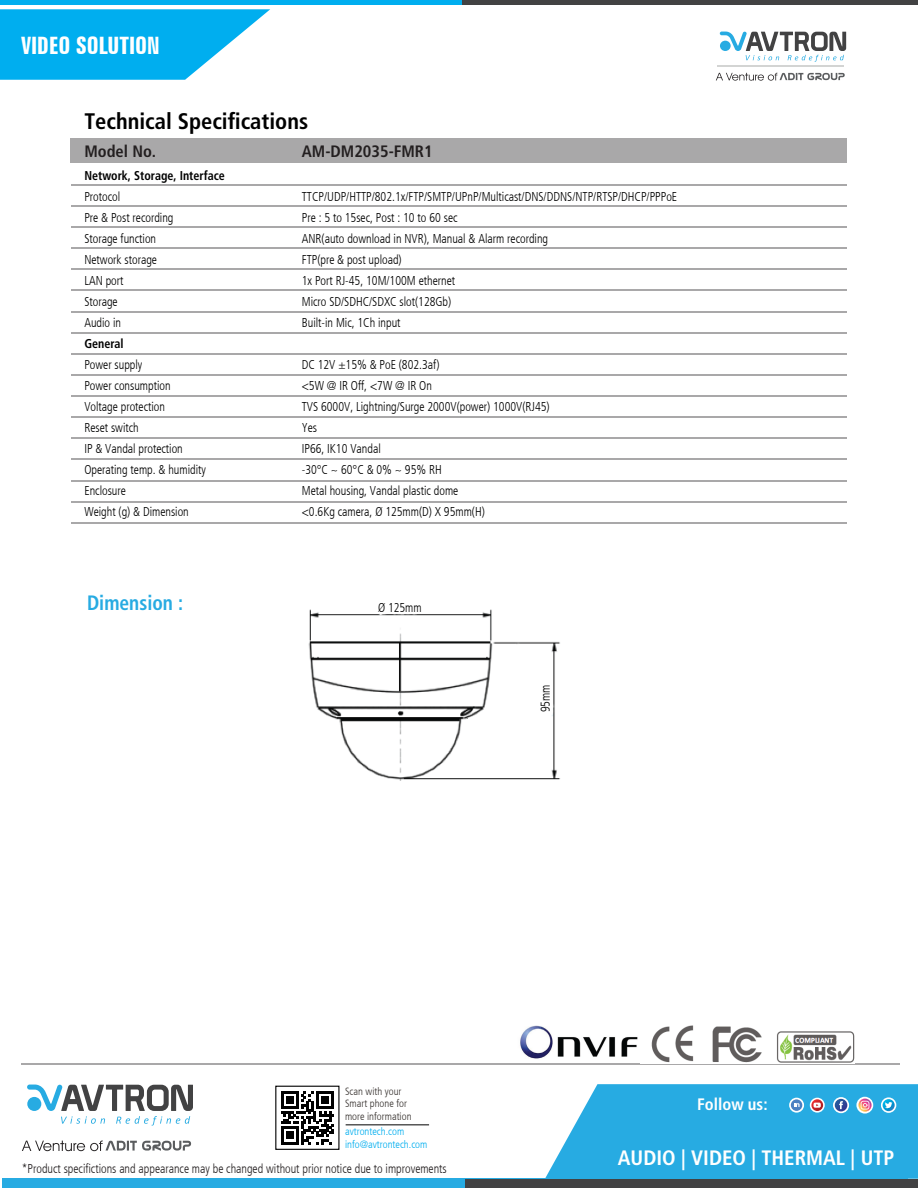
<style>
.page{position:relative;width:918px;height:1188px;background:#fff}
.page>*{position:absolute;margin:0;border:0;box-sizing:border-box;transform-origin:0 0}
.t1{font:700 extra-condensed 24px "Zurich BT";color:#fff}
.t2{font:700 condensed 22.5px "Frutiger LT Com";color:#000}
.t3{font:700 condensed 20.85px "Frutiger LT Com";color:#fff}
.t4{font:700 condensed 20.85px "Frutiger LT Com";color:#27abe2;scale:.94 1}
.t5{font:700 condensed 16.65px "Frutiger LT Com";color:#fff}
.t6{font:700 condensed 16.5px "Frutiger LT Com";color:#231f20}
.t7{font:300 condensed 12.75px/21px "Frutiger LT Com";color:#000;scale:.94 1}
.t8{font:300 condensed 12.75px "Frutiger LT Com";color:#231f20;scale:.94 1}
.t9{font:700 condensed 12.75px "Frutiger LT Com";color:#000;scale:.94 1}
.t10{font:300 condensed 10.5px/12.6px "Frutiger LT Com";color:#393431}
.t11{font:300 condensed 10.5px/12.6px "Frutiger LT Com";color:#00aeef}
</style>
<div class="page">
<div style="left:2px;top:1179px;width:905px;height:9px;background:#27abe2"></div>
<div style="left:465px;top:1179px;width:453px;height:9px;background:#424243"></div>
<svg style="left:22px;top:1140px;width:169px;height:11px"></svg>
<svg style="left:27px;top:1085px;width:166px;height:41px"></svg>
<div style="left:0;top:0;width:918px;height:5px;background:#00aeef"></div>
<div style="left:463px;top:0;width:455px;height:5px;background:#424243"></div>
<hr style="left:718px;top:66px;width:126px;height:1px;background:#d3d4d3">
<svg style="left:716px;top:73px;width:129px;height:8px"></svg>
<svg style="left:720px;top:32px;width:126px;height:30px"></svg>
<svg style="left:0;top:9px;width:270px;height:71px"></svg>
<svg style="left:281px;top:1091px;width:53px;height:53px"></svg>
<div style="left:275px;top:1086px;width:64px;height:64px;border:1px solid #000"></div>
<hr style="left:346px;top:1124px;width:83px;height:1px;background:#000">
<svg style="left:545px;top:1084px;width:373px;height:95px;background:#3ab1e3"></svg>
<hr style="left:71px;top:205px;width:776px;height:2px;background:#a9a8a9">
<hr style="left:71px;top:226px;width:776px;height:2px;background:#a9a8a9">
<hr style="left:71px;top:248px;width:776px;height:1px;background:#a9a8a9">
<hr style="left:71px;top:269px;width:776px;height:1px;background:#a9a8a9">
<hr style="left:71px;top:290px;width:776px;height:1px;background:#a9a8a9">
<hr style="left:71px;top:311px;width:776px;height:1px;background:#a9a8a9">
<hr style="left:71px;top:353px;width:776px;height:1px;background:#a9a8a9">
<div style="left:70px;top:138px;width:777px;height:24px;background:#a9a8a9"></div>
<hr style="left:71px;top:332px;width:776px;height:1px;background:#a9a8a9">
<hr style="left:71px;top:184px;width:776px;height:1px;background:#a9a8a9">
<hr style="left:71px;top:395px;width:776px;height:2px;background:#a9a8a9">
<hr style="left:71px;top:417px;width:776px;height:1px;background:#a9a8a9">
<hr style="left:71px;top:438px;width:776px;height:1px;background:#a9a8a9">
<hr style="left:71px;top:459px;width:776px;height:1px;background:#a9a8a9">
<hr style="left:71px;top:480px;width:776px;height:1px;background:#a9a8a9">
<hr style="left:71px;top:501px;width:776px;height:1px;background:#a9a8a9">
<hr style="left:71px;top:522px;width:776px;height:1px;background:#a9a8a9">
<hr style="left:71px;top:374px;width:776px;height:2px;background:#a9a8a9">
<img style="left:308px;top:609px;width:253px;height:172px">
<hr style="left:21px;top:1064px;width:879px;height:1px;background:#a9a8a9">
<img style="left:651px;top:1025px;width:204px;height:38px">
<img style="left:520px;top:1026px;width:118px;height:33px">
<h1 class="t1" style="left:21px;top:32px;width:140px">VIDEO SOLUTION</h1>
<h2 class="t2" style="left:84px;top:108px;width:225px">Technical Specifications</h2>
<p class="t9" style="left:84px;top:168px;width:151px">Network, Storage, Interface</p>
<p class="t7" style="left:84px;top:186px;width:96px">Protocol<br>Pre &amp; Post recording<br>Storage function<br>Network storage<br>LAN port<br>Storage<br>Audio in</p>
<p class="t9" style="left:84px;top:336px;width:43px">General</p>
<p class="t7" style="left:84px;top:354px;width:131px">Power supply<br>Power consumption<br>Voltage protection<br>Reset switch<br>IP &amp; Vandal protection<br>Operating temp. &amp; humidity<br>Enclosure<br>Weight (g) &amp; Dimension</p>
<p class="t6" style="left:84px;top:141px;width:73px">Model No.</p>
<p class="t6" style="left:302px;top:141px;width:132px">AM-DM2035-FMR1</p>
<p class="t7" style="left:302px;top:186px;width:401px">TTCP/UDP/HTTP/802.1x/FTP/SMTP/UPnP/Multicast/DNS/DDNS/NTP/RTSP/DHCP/PPPoE Pre : 5 to 15sec, Post : 10 to 60 sec<br>ANR(auto download in NVR), Manual &amp; Alarm recording<br>FTP(pre &amp; post upload)<br>1x Port RJ-45, 10M/100M ethernet<br>Micro SD/SDHC/SDXC slot(128Gb)<br>Built-in Mic, 1Ch input</p>
<p class="t7" style="left:302px;top:354px;width:265px">DC 12V ±15% &amp; PoE (802.3af)<br>&lt;5W @ IR Off, &lt;7W @ IR On<br>TVS 6000V, Lightning/Surge 2000V(power) 1000V(RJ45)<br>Yes<br>IP66, IK10 Vandal<br>-30°C ~ 60°C &amp; 0% ~ 95% RH<br>Metal housing, Vandal plastic dome<br>&lt;0.6Kg camera, Ø 125mm(D) X 95mm(H)</p>
<h3 class="t4" style="left:87px;top:591px;width:104px">Dimension :</h3>
<p class="t7" style="left:378px;top:597px;width:48px">Ø 125mm</p>
<p class="t7" style="left:535px;top:712px;width:31px;rotate:-90deg">95mm</p>
<p class="t10" style="left:345px;top:1085px;width:68px">Scan with your<br>Smart phone for more information</p>
<p class="t11" style="left:345px;top:1125px;width:84px">avtrontech.com info@avtrontech.com</p>
<p class="t8" style="left:22px;top:1161px;width:454px">*Product specifictions and appearance may be changed without prior notice due to improvements</p>
<h3 class="t5" style="left:697px;top:1094px;width:72px">Follow us:</h3>
<h3 class="t3" style="left:618px;top:1146px;width:278px">AUDIO | VIDEO | THERMAL | UTP</h3>
</div>
